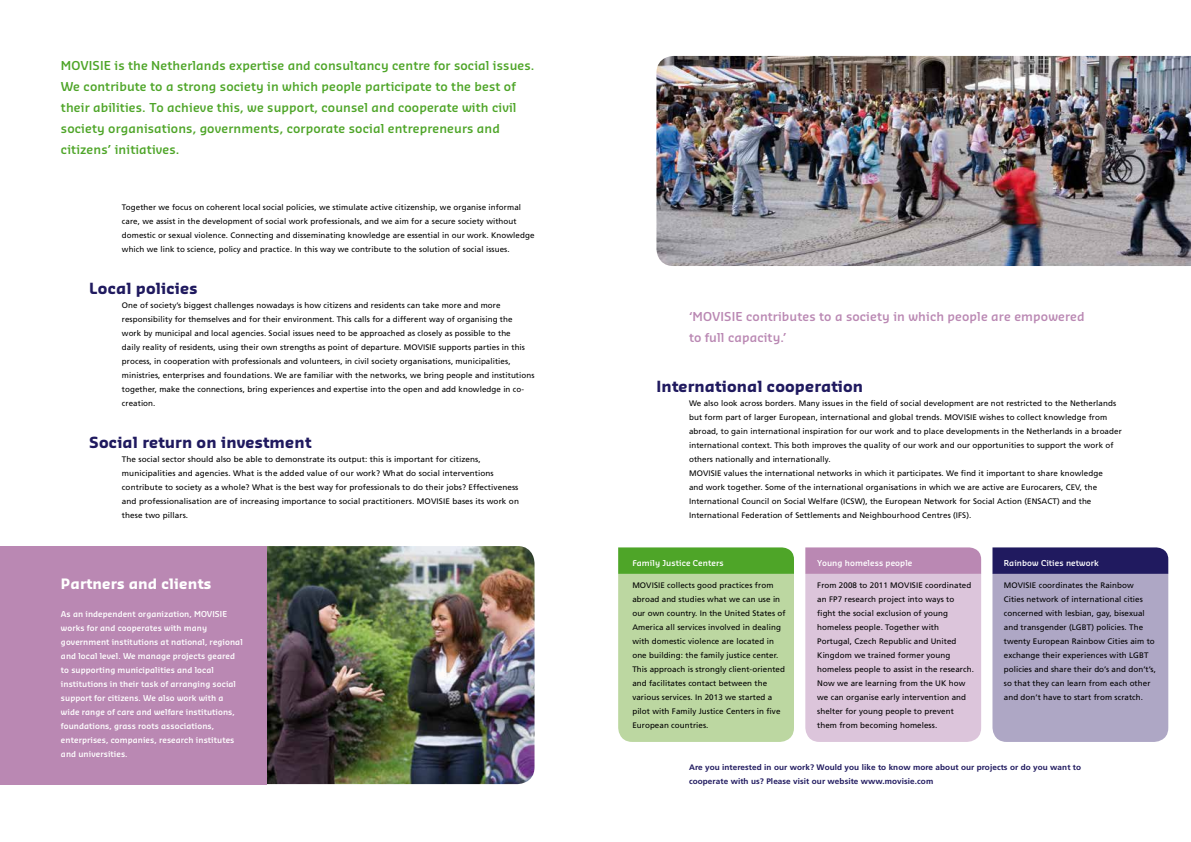
<style>
.page{position:relative;width:1191px;height:842px;background:#fff}
.page>*{position:absolute;margin:0;border:0;box-sizing:border-box;transform-origin:0 0}
.t1{font:700 15px "Sansa";letter-spacing:.01em;color:#201a5f}
.t2{font:700 14px "Sansa";letter-spacing:.01em;color:#fff}
.t3{font:600 12px/21px "Sansa";letter-spacing:.01em;color:#4ea528}
.t4{font:600 12px/21px "Sansa";letter-spacing:.01em;color:#ba88b3}
.t5{font:8px/14px "Frutiger LT Std";letter-spacing:.01em;color:#000}
.t6{font:600 8px/14px "Sansa";letter-spacing:.01em;color:#fff}
.t7{font:700 8px/14px "Frutiger LT Std";letter-spacing:.01em;color:#201a5f}
</style>
<div class="page">
<img style="left:266px;top:546px;width:268px;height:238px">
<div style="left:0;top:546px;width:266px;height:238px;background:#ba88b3"></div>
<img style="left:656px;top:56px;width:535px;height:210px">
<svg style="left:805px;top:547px;width:176px;height:195px;background:#d8bed6"></svg>
<svg style="left:992px;top:547px;width:176px;height:195px;background:#9d96b9"></svg>
<svg style="left:618px;top:547px;width:176px;height:195px;background:#aed092"></svg>
<p class="t3" style="left:61px;top:54px;width:475px">MOVISIE is the Netherlands expertise and consultancy centre for social issues.<br>We contribute to a strong society in which people participate to the best of their abilities. To achieve this, we support, counsel and cooperate with civil society organisations, governments, corporate social entrepreneurs and citizens’ initiatives.</p>
<p class="t5" style="left:122px;top:200px;width:414px">Together we focus on coherent local social policies, we stimulate active citizenship, we organise informal care, we assist in the development of social work professionals, and we aim for a secure society without domestic or sexual violence. Connecting and disseminating knowledge are essential in our work. Knowledge which we link to science, policy and practice. In this way we contribute to the solution of social issues.</p>
<h1 class="t1" style="left:89px;top:279px;width:110px">Local policies</h1>
<p class="t5" style="left:122px;top:298px;width:414px">One of society’s biggest challenges nowadays is how citizens and residents can take more and more responsibility for themselves and for their environment. This calls for a different way of organising the<br>work by municipal and local agencies. Social issues need to be approached as closely as possible to the<br>daily reality of residents, using their own strengths as point of departure. MOVISIE supports parties in this process, in cooperation with professionals and volunteers, in civil society organisations, municipalities, ministries, enterprises and foundations. We are familiar with the networks, we bring people and institutions together, make the connections, bring experiences and expertise into the open and add knowledge in co&shy;creation.</p>
<h1 class="t1" style="left:89px;top:433px;width:223px">Social return on investment</h1>
<p class="t5" style="left:122px;top:452px;width:398px">The social sector should also be able to demonstrate its output: this is important for citizens, municipalities and agencies. What is the added value of our work? What do social interventions contribute to society as a whole? What is the best way for professionals to do their jobs? Effectiveness and professionalisation are of increasing importance to social practitioners. MOVISIE bases its work on these two pillars.</p>
<h2 class="t2" style="left:61px;top:575px;width:152px">Partners and clients</h2>
<p class="t6" style="left:61px;top:606px;width:183px">As an independent organization, MOVISIE works for and cooperates with many government institutions at national, regional and local level. We manage projects geared to supporting municipalities and local institutions in their task of arranging social support for citizens. We also work with a wide range of care and welfare institutions, foundations, grass roots associations, enterprises, companies, research institutes and universities.</p>
<h3 class="t4" style="left:689px;top:305px;width:397px">‘MOVISIE contributes to a society in which people are empowered to full capacity.’</h3>
<h1 class="t1" style="left:656px;top:377px;width:208px">International cooperation</h1>
<p class="t5" style="left:689px;top:396px;width:434px">We also look across borders. Many issues in the field of social development are not restricted to the Netherlands but form part of larger European, international and global trends. MOVISIE wishes to collect knowledge from abroad, to gain international inspiration for our work and to place developments in the Netherlands in a broader international context. This both improves the quality of our work and our opportunities to support the work of others nationally and internationally.<br>MOVISIE values the international networks in which it participates. We find it important to share knowledge<br>and work together. Some of the international organisations in which we are active are Eurocarers, CEV, the International Council on Social Welfare (ICSW), the European Network for Social Action (ENSACT) and the International Federation of Settlements and Neighbourhood Centres (IFS).</p>
<p class="t6" style="left:632px;top:556px;width:93px">Family Justice Centers</p>
<p class="t5" style="left:632px;top:578px;width:155px">MOVISIE collects good practices from abroad and studies what we can use in our own country. In the United States of America all services involved in dealing with domestic violence are located in one building: the family justice center.<br>This approach is strongly client-oriented and facilitates contact between the various services. In 2013 we started a pilot with Family Justice Centers in five European countries.</p>
<p class="t6" style="left:817px;top:556px;width:97px">Young homeless people</p>
<p class="t5" style="left:817px;top:578px;width:158px">From 2008 to 2011 MOVISIE coordinated an FP7 research project into ways to fight the social exclusion of young homeless people. Together with Portugal, Czech Republic and United Kingdom we trained former young homeless people to assist in the research.<br>Now we are learning from the UK how we can organise early intervention and shelter for young people to prevent them from becoming homeless.</p>
<p class="t6" style="left:1003px;top:556px;width:97px">Rainbow Cities network</p>
<p class="t5" style="left:1003px;top:578px;width:154px">MOVISIE coordinates the Rainbow Cities network of international cities concerned with lesbian, gay, bisexual and transgender (LGBT) policies. The twenty European Rainbow Cities aim to exchange their experiences with LGBT policies and share their do’s and don’t’s, so that they can learn from each other and don’t have to start from scratch.</p>
<p class="t7" style="left:689px;top:760px;width:393px">Are you interested in our work? Would you like to know more about our projects or do you want to cooperate with us? Please visit our website www.movisie.com</p>
</div>
